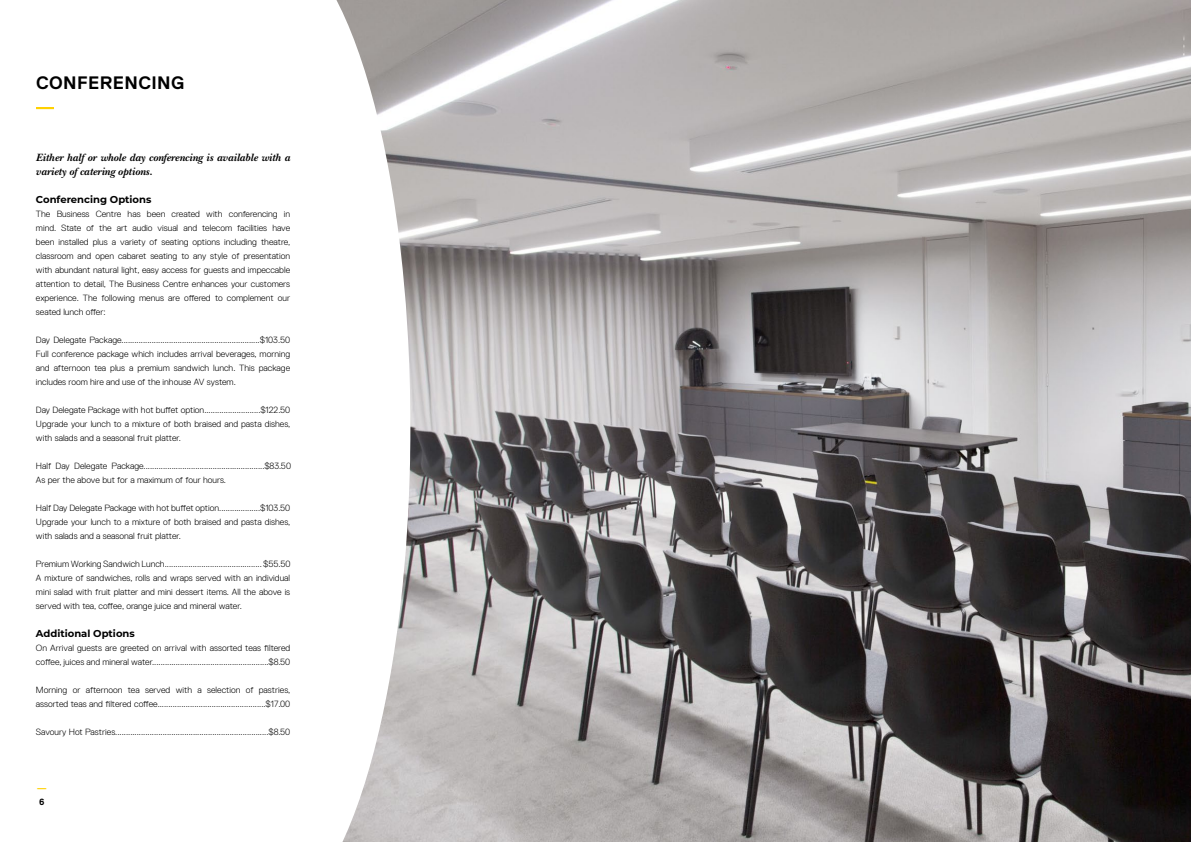
<style>
.page{position:relative;width:1191px;height:842px;background:#fff}
.page>*{position:absolute;margin:0;border:0;box-sizing:border-box;transform-origin:0 0}
.t1{font:700 18px "Replica Std";letter-spacing:.02em;color:#000}
.t2{font:italic 700 11px/14px "New Baskerville Std";color:#000}
.t3{font:700 10px "Montserrat";color:#000}
.t4{font:300 9px/14px "Replica Std";color:#000;text-align:justify}
.t5{font:700 9px "Replica Std";color:#ffd100}
.t6{font:700 9px "Replica Std";color:#000}
</style>
<div class="page">
<img style="left:410px;top:0;width:781px;height:842px">
<svg style="left:36px;top:0;width:374px;height:842px"></svg>
<svg style="left:36px;top:107px;width:18px;height:2px"></svg>
<h1 class="t1" style="left:36px;top:73px;width:150px">CONFERENCING</h1>
<p class="t2" style="left:36px;top:150px;width:256px">Either half or whole day conferencing is available with a variety of catering options.</p>
<p class="t3" style="left:36px;top:192px;width:117px">Conferencing Options</p>
<p class="t4" style="left:36px;top:207px;width:256px">The Business Centre has been created with conferencing in mind. State of the art audio visual and telecom facilities have been installed plus a variety of seating options including theatre, classroom and open cabaret seating to any style of presentation with abundant natural light, easy access for guests and impeccable attention to detail, The Business Centre enhances your customers experience. The following menus are offered to complement our seated lunch offer:</p>
<p class="t4" style="left:36px;top:333px;width:256px">Day Delegate Package................................................................$103.50<br>Full conference package which includes arrival beverages, morning and afternoon tea plus a premium sandwich lunch. This package includes room hire and use of the inhouse AV system.</p>
<p class="t4" style="left:36px;top:403px;width:256px">Day Delegate Package with hot buffet option..........................$122.50<br>Upgrade your lunch to a mixture of both braised and pasta dishes, with salads and a seasonal fruit platter.</p>
<p class="t4" style="left:36px;top:459px;width:256px">Half Day Delegate Package........................................................$83.50<br>As per the above but for a maximum of four hours.</p>
<p class="t4" style="left:36px;top:501px;width:256px">Half Day Delegate Package with hot buffet option...................$103.50<br>Upgrade your lunch to a mixture of both braised and pasta dishes, with salads and a seasonal fruit platter.</p>
<p class="t4" style="left:36px;top:557px;width:256px">Premium Working Sandwich Lunch............................................. $55.50<br>A mixture of sandwiches, rolls and wraps served with an individual mini salad with fruit platter and mini dessert items. All the above is served with tea, coffee, orange juice and mineral water.</p>
<p class="t3" style="left:36px;top:626px;width:100px">Additional Options</p>
<p class="t4" style="left:36px;top:641px;width:256px">On Arrival guests are greeted on arrival with assorted teas filtered coffee, juices and mineral water......................................................$8.50</p>
<p class="t4" style="left:36px;top:683px;width:256px">Morning or afternoon tea served with a selection of pastries, assorted teas and filtered coffee..................................................$17.00</p>
<p class="t4" style="left:36px;top:725px;width:256px">Savoury Hot Pastries.......................................................................$8.50</p>
<p class="t5" style="left:37px;top:783px;width:12px">—</p>
<p class="t6" style="left:39px;top:797px;width:7px">6</p>
</div>
